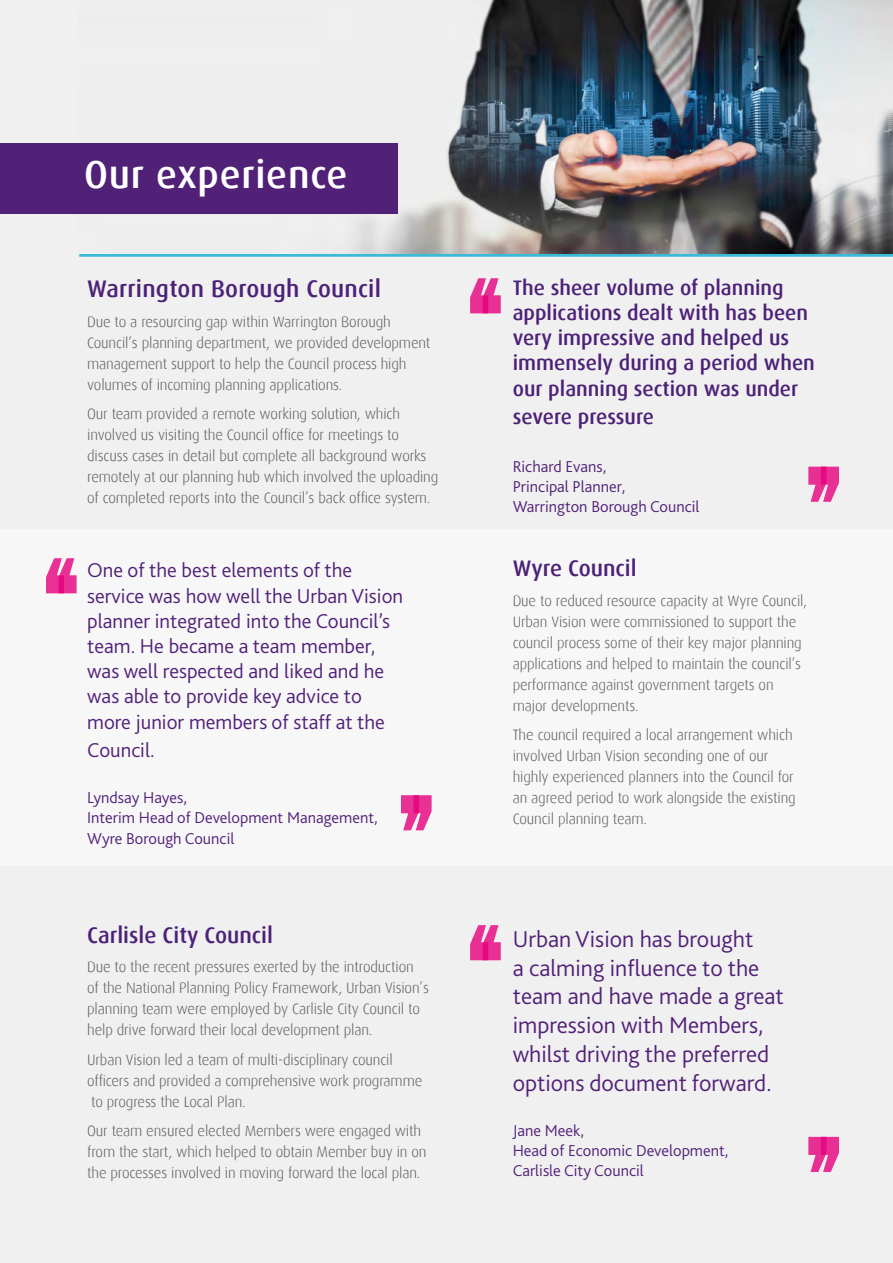
<style>
.page{position:relative;width:893px;height:1263px;background:#f1f0f0}
.page>*{position:absolute;margin:0;border:0;box-sizing:border-box;transform-origin:0 0}
.t1{font:500 39px "Dax";letter-spacing:.02em;color:#fff}
.t2{font:300 24px/28.8px "Bliss 2";color:#512178}
.t3{font:500 24px "Dax";letter-spacing:.01em;color:#4c2178}
.t4{font:500 22.5px "Dax";color:#4c2178}
.t5{font:300 21px/25.2px "Bliss 2";color:#512178}
.t6{font:500 21px/25.2px "Dax";color:#4c2178}
.t7{font:300 16.5px/19.8px "Bliss 2";color:#512178}
.t8{font:300 15px/21px "Dax";letter-spacing:-.01em;color:#575756}
</style>
<div class="page">
<div style="left:0;top:529px;width:893px;height:336px;background:#f7f7f7"></div>
<hr style="left:79px;top:254px;width:814px;height:3px;background:#3abad9">
<img style="left:350px;top:0;width:543px;height:254px">
<div style="left:0;top:143px;width:398px;height:71px;background:#512178"></div>
<svg style="left:470px;top:278px;width:31px;height:35px"></svg>
<svg style="left:470px;top:925px;width:31px;height:35px"></svg>
<svg style="left:46px;top:558px;width:31px;height:35px"></svg>
<svg style="left:808px;top:467px;width:31px;height:35px"></svg>
<svg style="left:808px;top:1137px;width:31px;height:35px"></svg>
<svg style="left:401px;top:795px;width:31px;height:35px"></svg>
<h1 class="t1" style="left:84px;top:152px;width:265px">Our experience</h1>
<h2 class="t3" style="left:87px;top:275px;width:295px">Warrington Borough Council</h2>
<p class="t8" style="left:87px;top:311px;width:345px">Due to a resourcing gap within Warrington Borough Council’s planning department, we provided development management support to help the Council process high volumes of incoming planning applications.</p>
<p class="t8" style="left:87px;top:404px;width:353px">Our team provided a remote working solution, which involved us visiting the Council office for meetings to discuss cases in detail but complete all background works remotely at our planning hub which involved the uploading of completed reports into the Council’s back office system.</p>
<h3 class="t5" style="left:87px;top:557px;width:317px">One of the best elements of the service was how well the Urban Vision planner integrated into the Council’s team. He became a team member, was well respected and liked and he was able to provide key advice to more junior members of staff at the</h3>
<h3 class="t5" style="left:87px;top:737px;width:69px">Council.</h3>
<p class="t7" style="left:87px;top:787px;width:292px">Lyndsay Hayes,<br>Interim Head of Development Management,</p>
<p class="t7" style="left:87px;top:828px;width:149px">Wyre Borough Council</p>
<h3 class="t4" style="left:87px;top:922px;width:187px">Carlisle City Council</h3>
<p class="t8" style="left:87px;top:957px;width:343px">Due to the recent pressures exerted by the introduction of the National Planning Policy Framework, Urban Vision’s planning team were employed by Carlisle City Council to help drive forward their local development plan.</p>
<p class="t8" style="left:87px;top:1049px;width:337px">Urban Vision led a team of multi-disciplinary council officers and provided a comprehensive work programme to progress the Local Plan.</p>
<p class="t8" style="left:87px;top:1121px;width:341px">Our team ensured elected Members were engaged with from the start, which helped to obtain Member buy in on the processes involved in moving forward the local plan.</p>
<h3 class="t6" style="left:513px;top:275px;width:304px">The sheer volume of planning applications dealt with has been very impressive and helped us immensely during a period when our planning section was under</h3>
<h3 class="t6" style="left:513px;top:405px;width:143px">severe pressure</h3>
<p class="t7" style="left:513px;top:457px;width:188px">Richard Evans,<br>Principal Planner,<br>Warrington Borough Council</p>
<h3 class="t4" style="left:513px;top:556px;width:125px">Wyre Council</h3>
<p class="t8" style="left:513px;top:590px;width:296px">Due to reduced resource capacity at Wyre Council, Urban Vision were commissioned to support the council process some of their key major planning applications and helped to maintain the council’s performance against government targets on major developments.</p>
<p class="t8" style="left:513px;top:725px;width:285px">The council required a local arrangement which involved Urban Vision seconding one of our highly experienced planners into the Council for an agreed period to work alongside the existing Council planning team.</p>
<h2 class="t2" style="left:513px;top:924px;width:273px">Urban Vision has brought<br>a calming influence to the team and have made a great impression with Members, whilst driving the preferred options document forward.</h2>
<p class="t7" style="left:513px;top:1120px;width:217px">Jane Meek,<br>Head of Economic Development,<br>Carlisle City Council</p>
</div>
